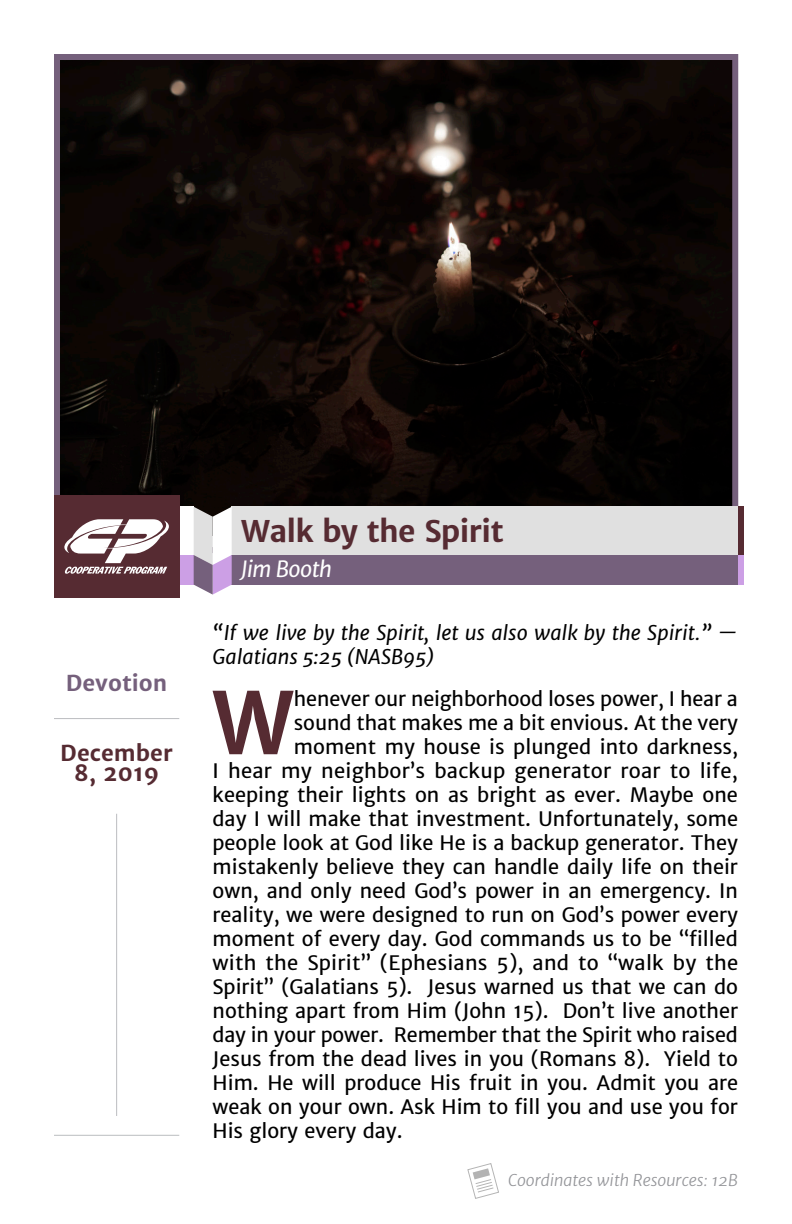
<style>
.page{position:relative;width:792px;height:1224px;background:#fff}
.page>*{position:absolute;margin:0;border:0;box-sizing:border-box;transform-origin:0 0}
.First_Paragraph{font:700 84.6px "Merriweather Sans";color:#562b32}
.Names{font:700 30px "Merriweather Sans";letter-spacing:-.025em;color:#562b32}
.Date{font:700 22px/20px "Merriweather Sans";color:#562b32;text-align:center}
.Location{font:italic 22px "Merriweather Sans";letter-spacing:-.025em;color:#fff}
.Date-2{font:700 22px "Merriweather Sans";color:#75607c}
.First_Paragraph-2{font:20px "Merriweather Sans";color:#000}
.Body_Copy{font:italic 20px/24px "Merriweather Sans";color:#000}
.Paragraph_Style_1{font:italic 300 16px "Merriweather Sans";color:#939498}
</style>
<div class="page">
<img style="left:61px;top:61px;width:670px;height:446px">
<div style="left:54px;top:54px;width:684px;height:499px;border:6px solid #75607c"></div>
<div style="left:170px;top:507px;width:24px;height:48px;background:#fff"></div>
<div style="left:170px;top:555px;width:24px;height:30px;background:#cc9fe5"></div>
<div style="left:232px;top:507px;width:506px;height:48px;background:#e0e0e0"></div>
<div style="left:738px;top:507px;width:6px;height:48px;background:#562b32"></div>
<div style="left:738px;top:555px;width:6px;height:30px;background:#cc9fe5"></div>
<div style="left:232px;top:555px;width:506px;height:30px;background:#75607c"></div>
<svg style="left:194px;top:507px;width:38px;height:88px"></svg>
<hr style="left:54px;top:1135px;width:125px;height:1px;background:#bbbdc0">
<hr style="left:54px;top:718px;width:125px;height:1px;background:#bbbdc0">
<hr style="left:116px;top:814px;width:1px;height:302px;background:#bbbdc0">
<svg style="left:467px;top:1163px;width:32px;height:36px"></svg>
<div style="left:54px;top:495px;width:125px;height:103px;background:#562b32"></div>
<svg style="left:64px;top:519px;width:105px;height:55px"></svg>
<p class="Date-2" style="left:66px;top:669px;width:103px">Devotion</p>
<p class="Date" style="left:60px;top:743px;width:114px">December<br>8, 2019</p>
<p class="Names" style="left:241px;top:511px;width:264px">Walk by the Spirit</p>
<p class="Location" style="left:241px;top:554px;width:92px">Jim Booth</p>
<p class="Body_Copy" style="left:213px;top:620px;width:527px">“If we live by the Spirit, let us also walk by the Spirit.” —<br>Galatians 5:25 (NASB95)</p>
<p class="First_Paragraph" style="left:212px;top:668px;width:83px">W</p>
<p class="First_Paragraph-2" style="left:294px;top:685px;width:446px">henever our neighborhood loses power, I hear a</p>
<p class="First_Paragraph-2" style="left:294px;top:709px;width:446px">sound that makes me a bit envious. At the very</p>
<p class="First_Paragraph-2" style="left:294px;top:733px;width:446px">moment my house is plunged into darkness,</p>
<p class="First_Paragraph-2" style="left:213px;top:757px;width:527px">I hear my neighbor’s backup generator roar to life,</p>
<p class="First_Paragraph-2" style="left:213px;top:781px;width:527px">keeping their lights on as bright as ever. Maybe one</p>
<p class="First_Paragraph-2" style="left:213px;top:805px;width:527px">day I will make that investment. Unfortunately, some</p>
<p class="First_Paragraph-2" style="left:213px;top:829px;width:527px">people look at God like He is a backup generator. They</p>
<p class="First_Paragraph-2" style="left:213px;top:853px;width:527px">mistakenly believe they can handle daily life on their</p>
<p class="First_Paragraph-2" style="left:213px;top:877px;width:527px">own, and only need God’s power in an emergency. In</p>
<p class="First_Paragraph-2" style="left:213px;top:901px;width:527px">reality, we were designed to run on God’s power every</p>
<p class="First_Paragraph-2" style="left:213px;top:925px;width:527px">moment of every day. God commands us to be “filled</p>
<p class="First_Paragraph-2" style="left:213px;top:949px;width:527px">with the Spirit” (Ephesians 5), and to “walk by the</p>
<p class="First_Paragraph-2" style="left:213px;top:973px;width:527px">Spirit” (Galatians 5). Jesus warned us that we can do</p>
<p class="First_Paragraph-2" style="left:213px;top:997px;width:527px">nothing apart from Him (John 15). Don’t live another</p>
<p class="First_Paragraph-2" style="left:213px;top:1021px;width:527px">day in your power. Remember that the Spirit who raised</p>
<p class="First_Paragraph-2" style="left:213px;top:1045px;width:527px">Jesus from the dead lives in you (Romans 8). Yield to</p>
<p class="First_Paragraph-2" style="left:213px;top:1069px;width:527px">Him. He will produce His fruit in you. Admit you are</p>
<p class="First_Paragraph-2" style="left:213px;top:1093px;width:527px">weak on your own. Ask Him to fill you and use you for</p>
<p class="First_Paragraph-2" style="left:213px;top:1117px;width:192px">His glory every day.</p>
<p class="Paragraph_Style_1" style="left:508px;top:1169px;width:231px">Coordinates with Resources: 12B</p>
</div>
